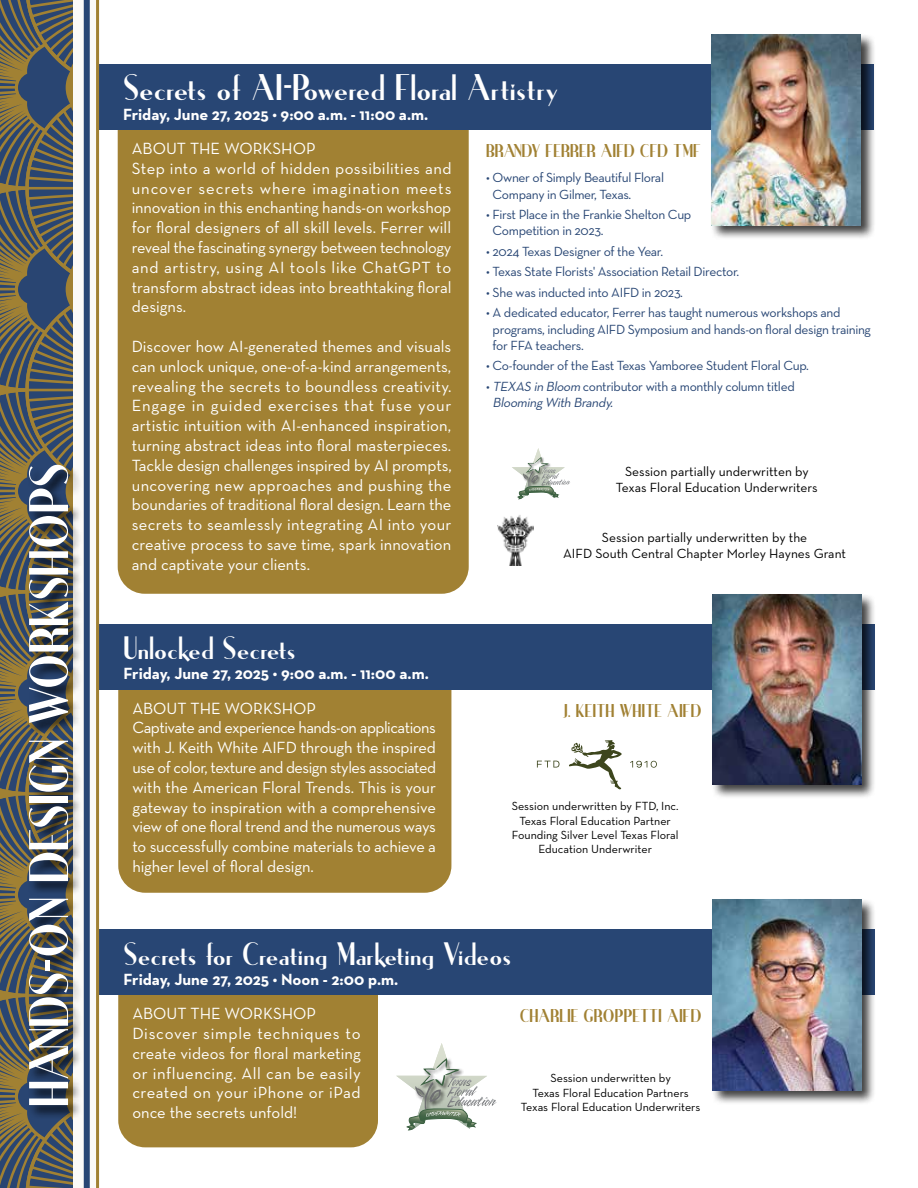
<style>
.page{position:relative;width:918px;height:1188px;background:#fff}
.page>*{position:absolute;margin:0;border:0;box-sizing:border-box;transform-origin:0 0}
.t1{font:54px "Ironick NF";letter-spacing:-.01em;color:#fff}
.t2{font:36px "Ironick NF";color:#fff}
.t3{font:31.5px "Ironick NF";color:#fff}
.t4{font:18px "Ironick NF";color:#a18133}
.t5{font:16.5px/19.8px "Neutra Text";letter-spacing:-.005em;color:#fff}
.t6{font:16.5px/19.8px "Neutra Text";letter-spacing:.02em;color:#fff}
.t7{font:700 16.5px "Neutra Text";color:#fff}
.t8{font:13.5px/16.2px "Neutra Text";letter-spacing:-.025em;color:#284674}
.t9{font:13.5px/16.2px "Neutra Text";color:#000;text-align:center}
.t10{font:12px/14.4px "Neutra Text";color:#000;text-align:center}
.s1{font-style:italic}
</style>
<div class="page">
<div style="left:118px;top:995px;width:260px;height:152px;background:#a18133"></div>
<div style="left:43px;top:930px;width:832px;height:65px;background:#284674"></div>
<div style="left:711px;top:898px;width:166px;height:207px;background:#000;opacity:.75"></div>
<img style="left:712px;top:900px;width:149px;height:190px">
<svg style="left:396px;top:1043px;width:101px;height:88px"></svg>
<div style="left:118px;top:689px;width:333px;height:204px;background:#a18133"></div>
<div style="left:43px;top:624px;width:832px;height:65px;background:#284674"></div>
<div style="left:118px;top:130px;width:351px;height:464px;background:#a18133"></div>
<div style="left:43px;top:64px;width:831px;height:66px;background:#284674"></div>
<svg style="left:0;top:0;width:73px;height:1188px;background:#5a5d57"></svg>
<div style="left:73px;top:0;width:25px;height:1188px;background:#fbfaf8"></div>
<div style="left:84px;top:0;width:6px;height:1188px;background:#284674"></div>
<hr style="left:96px;top:0;width:3px;height:1188px;background:#a18133">
<div style="left:28px;top:463px;width:55px;height:657px;background:#000;opacity:.75"></div>
<div style="left:710px;top:33px;width:166px;height:207px;background:#000;opacity:.75"></div>
<img style="left:712px;top:35px;width:149px;height:190px">
<svg style="left:512px;top:448px;width:58px;height:51px"></svg>
<img style="left:498px;top:515px;width:36px;height:51px">
<div style="left:711px;top:593px;width:166px;height:207px;background:#000;opacity:.75"></div>
<img style="left:712px;top:594px;width:149px;height:191px">
<svg style="left:537px;top:740px;width:120px;height:49px"></svg>
<h1 class="t1" style="left:20px;top:1107px;width:646px;rotate:-90deg">HANDS-ON DESIGN WORKSHOPS</h1>
<h2 class="t2" style="left:123px;top:68px;width:437px">Secrets of AI-Powered Floral Artistry</h2>
<p class="t7" style="left:123px;top:104px;width:307px">Friday, June 27, 2025 • 9:00 a.m. - 11:00 a.m.</p>
<p class="t5" style="left:132px;top:138px;width:321px">ABOUT THE WORKSHOP<br>Step into a world of hidden possibilities and uncover secrets where imagination meets innovation in this enchanting hands-on workshop for floral designers of all skill levels. Ferrer will reveal the fascinating synergy between technology and artistry, using AI tools like ChatGPT to transform abstract ideas into breathtaking floral designs.</p>
<p class="t5" style="left:132px;top:336px;width:321px;text-align:justify">Discover how AI-generated themes and visuals can unlock unique, one-of-a-kind arrangements, revealing the secrets to boundless creativity.<br>Engage in guided exercises that fuse your artistic intuition with AI-enhanced inspiration, turning abstract ideas into floral masterpieces.<br>Tackle design challenges inspired by AI prompts, uncovering new approaches and pushing the boundaries of traditional floral design. Learn the secrets to seamlessly integrating AI into your creative process to save time, spark innovation and captivate your clients.</p>
<p class="t4" style="left:486px;top:141px;width:216px">BRANDY FERRER AIFD CFD TMF</p>
<p class="t8" style="left:493px;top:170px;width:173px;text-indent:-6px">• Owner of Simply Beautiful Floral<br>Company in Gilmer, Texas.</p>
<p class="t8" style="left:493px;top:206px;width:200px;text-indent:-6px">• First Place in the Frankie Shelton Cup<br>Competition in 2023.</p>
<p class="t8" style="left:486px;top:243px;width:178px">• 2024 Texas Designer of the Year.</p>
<p class="t8" style="left:486px;top:263px;width:254px">• Texas State Florists' Association Retail Director.</p>
<p class="t8" style="left:486px;top:284px;width:198px">• She was inducted into AIFD in 2023.</p>
<p class="t8" style="left:493px;top:305px;width:380px;text-indent:-6px">• A dedicated educator, Ferrer has taught numerous workshops and programs, including AIFD Symposium and hands-on floral design training for FFA teachers.</p>
<p class="t8" style="left:486px;top:357px;width:324px">• Co-founder of the East Texas Yamboree Student Floral Cup.</p>
<p class="t8" style="left:493px;top:378px;width:304px;text-indent:-6px">• <span class="s1">TEXAS in Bloom</span> contributor with a monthly column titled<br><span class="s1">Blooming With Brandy.</span></p>
<p class="t9" style="left:616px;top:463px;width:203px">Session partially underwritten by<br>Texas Floral Education Underwriters</p>
<p class="t9" style="left:563px;top:529px;width:285px">Session partially underwritten by the<br>AIFD South Central Chapter Morley Haynes Grant</p>
<h3 class="t3" style="left:124px;top:631px;width:174px">Unlocked Secrets</h3>
<p class="t7" style="left:124px;top:663px;width:307px">Friday, June 27, 2025 • 9:00 a.m. - 11:00 a.m.</p>
<p class="t5" style="left:132px;top:698px;width:305px">ABOUT THE WORKSHOP<br>Captivate and experience hands-on applications with J. Keith White AIFD through the inspired use of color, texture and design styles associated with the American Floral Trends. This is your gateway to inspiration with a comprehensive view of one floral trend and the numerous ways to successfully combine materials to achieve a higher level of floral design.</p>
<p class="t4" style="left:564px;top:701px;width:139px">J. KEITH WHITE AIFD</p>
<p class="t10" style="left:512px;top:799px;width:168px">Session underwritten by FTD, Inc.<br>Texas Floral Education Partner<br>Founding Silver Level Texas Floral<br>Education Underwriter</p>
<h3 class="t3" style="left:124px;top:937px;width:389px">Secrets for Creating Marketing Videos</h3>
<p class="t7" style="left:124px;top:969px;width:276px">Friday, June 27, 2025 • Noon - 2:00 p.m.</p>
<p class="t6" style="left:132px;top:1003px;width:230px">ABOUT THE WORKSHOP<br>Discover simple techniques to create videos for floral marketing or influencing. All can be easily created on your iPhone or iPad once the secrets unfold!</p>
<p class="t4" style="left:520px;top:1006px;width:183px">CHARLIE GROPPETTI AIFD</p>
<p class="t10" style="left:533px;top:1071px;width:158px">Session underwritten by<br>Texas Floral Education Partners</p>
<p class="t10" style="left:521px;top:1099px;width:181px">Texas Floral Education Underwriters</p>
</div>
